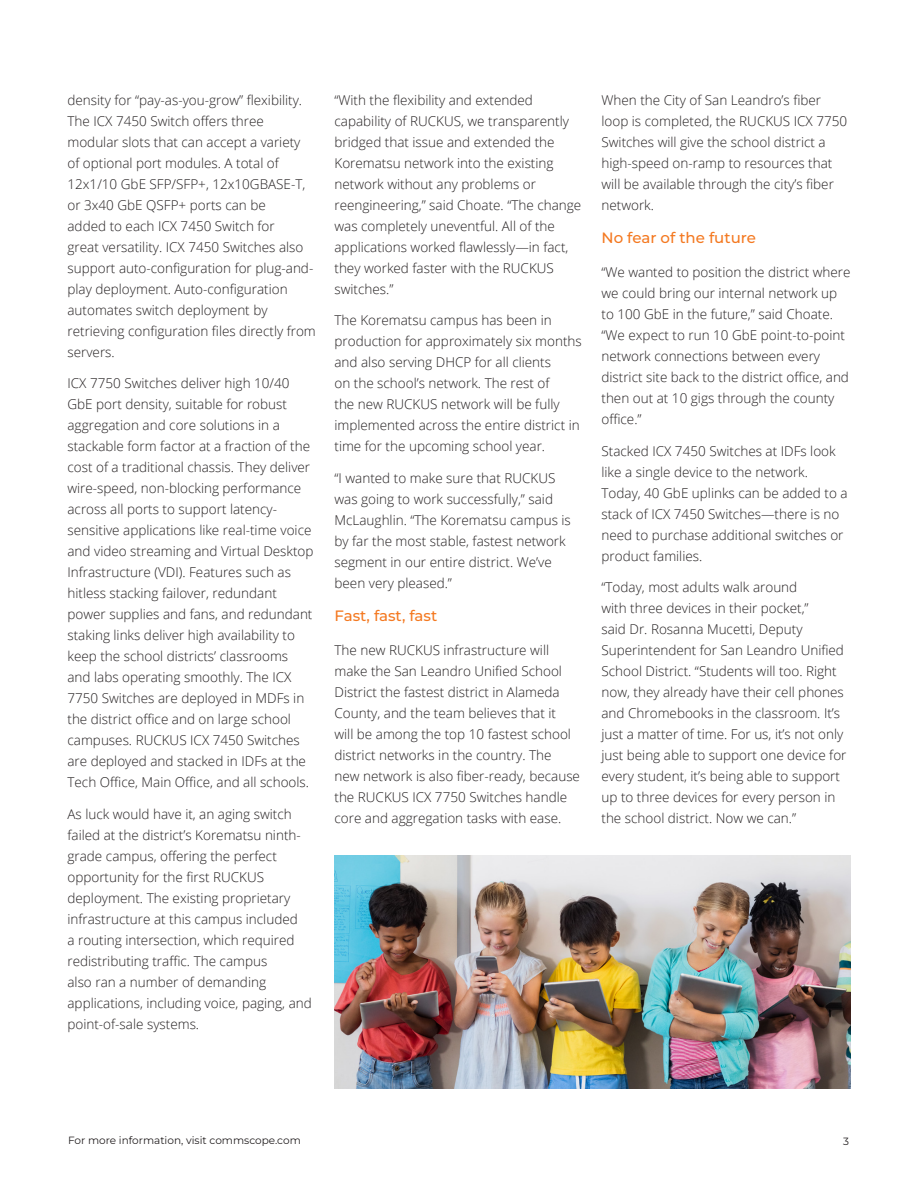
<style>
.page{position:relative;width:918px;height:1188px;background:#fff}
.page>*{position:absolute;margin:0;border:0;box-sizing:border-box;transform-origin:0 0}
.RUCK_section_head-or{font:100 15px "Montserrat";color:#f47921}
.RUCK_Body_text_9pt{font:300 13.5px/21px "Open Sans";color:#231f20}
.t1{font:100 10.5px "Montserrat";color:#231f20}
</style>
<div class="page">
<img style="left:335px;top:855px;width:515px;height:234px">
<p class="RUCK_Body_text_9pt" style="left:68px;top:89px;width:250px">density for “pay-as-you-grow” flexibility.<br>The ICX 7450 Switch offers three modular slots that can accept a variety<br>of optional port modules. A total of 12x1/10 GbE SFP/SFP+, 12x10GBASE-T, or 3x40 GbE QSFP+ ports can be<br>added to each ICX 7450 Switch for<br>great versatility. ICX 7450 Switches also support auto-configuration for plug-and&shy;play deployment. Auto-configuration automates switch deployment by retrieving configuration files directly from servers.</p>
<p class="RUCK_Body_text_9pt" style="left:68px;top:373px;width:248px">ICX 7750 Switches deliver high 10/40<br>GbE port density, suitable for robust aggregation and core solutions in a stackable form factor at a fraction of the cost of a traditional chassis. They deliver wire-speed, non-blocking performance across all ports to support latency&shy;sensitive applications like real-time voice and video streaming and Virtual Desktop Infrastructure (VDI). Features such as hitless stacking failover, redundant power supplies and fans, and redundant staking links deliver high availability to keep the school districts’ classrooms and labs operating smoothly. The ICX 7750 Switches are deployed in MDFs in the district office and on large school campuses. RUCKUS ICX 7450 Switches are deployed and stacked in IDFs at the Tech Office, Main Office, and all schools.</p>
<p class="RUCK_Body_text_9pt" style="left:68px;top:803px;width:246px">As luck would have it, an aging switch failed at the district’s Korematsu ninth&shy;grade campus, offering the perfect opportunity for the first RUCKUS deployment. The existing proprietary infrastructure at this campus included<br>a routing intersection, which required redistributing traffic. The campus<br>also ran a number of demanding applications, including voice, paging, and point-of-sale systems.</p>
<p class="RUCK_Body_text_9pt" style="left:335px;top:89px;width:248px">“With the flexibility and extended capability of RUCKUS, we transparently bridged that issue and extended the Korematsu network into the existing network without any problems or reengineering,” said Choate. “The change was completely uneventful. All of the applications worked flawlessly—in fact, they worked faster with the RUCKUS switches.”</p>
<p class="RUCK_Body_text_9pt" style="left:335px;top:310px;width:249px">The Korematsu campus has been in production for approximately six months and also serving DHCP for all clients<br>on the school’s network. The rest of<br>the new RUCKUS network will be fully implemented across the entire district in time for the upcoming school year.</p>
<p class="RUCK_Body_text_9pt" style="left:335px;top:467px;width:238px">“I wanted to make sure that RUCKUS was going to work successfully,” said McLaughlin. “The Korematsu campus is by far the most stable, fastest network segment in our entire district. We’ve been very pleased.”</p>
<p class="RUCK_section_head-or" style="left:335px;top:606px;width:104px">Fast, fast, fast</p>
<p class="RUCK_Body_text_9pt" style="left:335px;top:640px;width:247px">The new RUCKUS infrastructure will make the San Leandro Unified School District the fastest district in Alameda County, and the team believes that it<br>will be among the top 10 fastest school district networks in the country. The new network is also fiber-ready, because the RUCKUS ICX 7750 Switches handle core and aggregation tasks with ease.</p>
<p class="RUCK_Body_text_9pt" style="left:602px;top:89px;width:247px">When the City of San Leandro’s fiber loop is completed, the RUCKUS ICX 7750<br>Switches will give the school district a high-speed on-ramp to resources that will be available through the city’s fiber network.</p>
<p class="RUCK_section_head-or" style="left:602px;top:228px;width:156px">No fear of the future</p>
<p class="RUCK_Body_text_9pt" style="left:602px;top:262px;width:251px">“We wanted to position the district where we could bring our internal network up to 100 GbE in the future,” said Choate. “We expect to run 10 GbE point-to-point network connections between every district site back to the district office, and then out at 10 gigs through the county office.”</p>
<p class="RUCK_Body_text_9pt" style="left:602px;top:440px;width:248px">Stacked ICX 7450 Switches at IDFs look like a single device to the network.<br>Today, 40 GbE uplinks can be added to a stack of ICX 7450 Switches—there is no need to purchase additional switches or product families.</p>
<p class="RUCK_Body_text_9pt" style="left:602px;top:577px;width:247px">“Today, most adults walk around<br>with three devices in their pocket,”<br>said Dr. Rosanna Mucetti, Deputy Superintendent for San Leandro Unified School District. “Students will too. Right now, they already have their cell phones and Chromebooks in the classroom. It’s just a matter of time. For us, it’s not only just being able to support one device for every student, it’s being able to support up to three devices for every person in the school district. Now we can.”</p>
<p class="t1" style="left:68px;top:1133px;width:234px">For more information, visit commscope.com</p>
<p class="t1" style="left:843px;top:1135px;width:7px">3</p>
</div>
